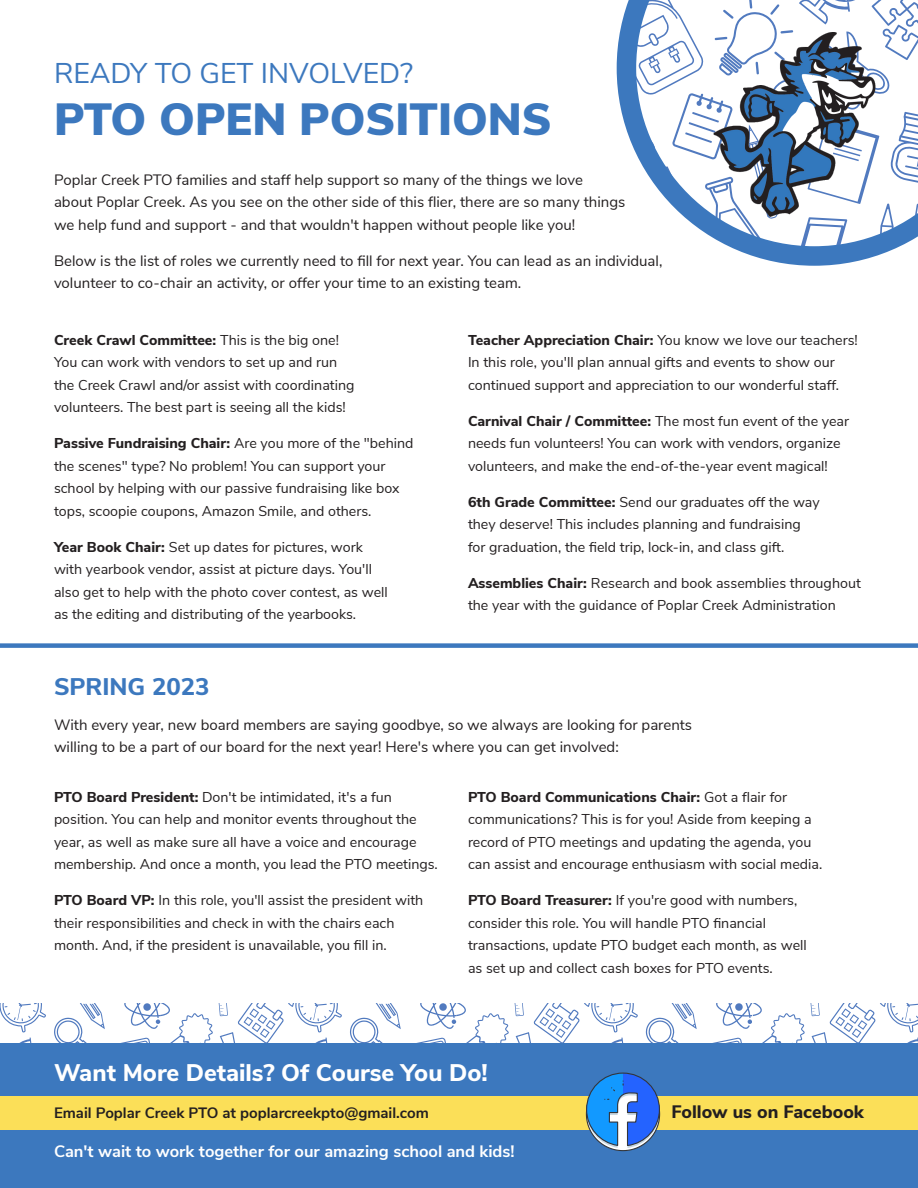
<style>
.page{position:relative;width:918px;height:1188px;background:#fff}
.page>*{position:absolute;margin:0;border:0;box-sizing:border-box;transform-origin:0 0}
.t1{font:900 45px "Nunito Sans";color:#3c78be}
.t2{font:28.5px "Nunito Sans";color:#3c78be}
.t3{font:800 24px "Nunito Sans";color:#fff}
.t4{font:800 24px "Nunito Sans";color:#3c78be}
.t5{font:800 18px "Nunito Sans";color:#231f20}
.t6{font:700 16.5px "Nunito Sans";color:#fff}
.t7{font:15px/22.5px "Nunito Sans";color:#231f20}
.t8{font:700 15px "Nunito Sans";color:#231f20}
.t9{font:14.25px/22.5px "Nunito Sans";color:#231f20}
.s1{font-weight:800}
</style>
<div class="page">
<div style="left:0;top:1043px;width:918px;height:145px;background:#3c78be"></div>
<svg style="left:0;top:1004px;width:918px;height:148px"></svg>
<div style="left:0;top:643px;width:918px;height:5px;background:#3c78be"></div>
<svg style="left:617px;top:0;width:301px;height:266px"></svg>
<img style="left:699px;top:32px;width:187px;height:193px">
<h2 class="t2" style="left:54px;top:52px;width:360px">READY TO GET INVOLVED?</h2>
<h1 class="t1" style="left:54px;top:87px;width:499px">PTO OPEN POSITIONS</h1>
<p class="t7" style="left:54px;top:167px;width:573px">Poplar Creek PTO families and staff help support so many of the things we love<br>about Poplar Creek. As you see on the other side of this flier, there are so many things we help fund and support - and that wouldn't happen without people like you!</p>
<p class="t7" style="left:54px;top:248px;width:610px">Below is the list of roles we currently need to fill for next year. You can lead as an individual, volunteer to co-chair an activity, or offer your time to an existing team.</p>
<p class="t9" style="left:54px;top:327px;width:302px"><span class="s1">Creek Crawl Committee:</span> This is the big one!<br>You can work with vendors to set up and run the Creek Crawl and/or assist with coordinating volunteers. The best part is seeing all the kids!</p>
<p class="t9" style="left:54px;top:431px;width:361px"><span class="s1">Passive Fundraising Chair:</span> Are you more of the "behind the scenes" type? No problem! You can support your school by helping with our passive fundraising like box tops, scoopie coupons, Amazon Smile, and others.</p>
<p class="t9" style="left:54px;top:534px;width:335px"><span class="s1">Year Book Chair:</span> Set up dates for pictures, work with yearbook vendor, assist at picture days. You'll also get to help with the photo cover contest, as well as the editing and distributing of the yearbooks.</p>
<p class="t9" style="left:468px;top:327px;width:391px"><span class="s1">Teacher Appreciation Chair:</span> You know we love our teachers!<br>In this role, you'll plan annual gifts and events to show our continued support and appreciation to our wonderful staff.</p>
<p class="t9" style="left:468px;top:408px;width:383px"><span class="s1">Carnival Chair / Committee:</span> The most fun event of the year needs fun volunteers! You can work with vendors, organize volunteers, and make the end-of-the-year event magical!</p>
<p class="t9" style="left:468px;top:489px;width:353px"><span class="s1">6th Grade Committee:</span> Send our graduates off the way they deserve! This includes planning and fundraising for graduation, the field trip, lock-in, and class gift.</p>
<p class="t9" style="left:468px;top:570px;width:394px"><span class="s1">Assemblies Chair:</span> Research and book assemblies throughout the year with the guidance of Poplar Creek Administration</p>
<h3 class="t4" style="left:54px;top:669px;width:157px">SPRING 2023</h3>
<p class="t7" style="left:54px;top:712px;width:640px">With every year, new board members are saying goodbye, so we always are looking for parents willing to be a part of our board for the next year! Here's where you can get involved:</p>
<p class="t9" style="left:54px;top:785px;width:385px"><span class="s1">PTO Board President:</span> Don't be intimidated, it's a fun position. You can help and monitor events throughout the year, as well as make sure all have a voice and encourage membership. And once a month, you lead the PTO meetings.</p>
<p class="t9" style="left:54px;top:888px;width:371px"><span class="s1">PTO Board VP:</span> In this role, you'll assist the president with their responsibilities and check in with the chairs each month. And, if the president is unavailable, you fill in.</p>
<p class="t9" style="left:468px;top:785px;width:356px"><span class="s1">PTO Board Communications Chair:</span> Got a flair for communications? This is for you! Aside from keeping a record of PTO meetings and updating the agenda, you can assist and encourage enthusiasm with social media.</p>
<p class="t9" style="left:468px;top:888px;width:340px"><span class="s1">PTO Board Treasurer:</span> If you're good with numbers, consider this role. You will handle PTO financial transactions, update PTO budget each month, as well as set up and collect cash boxes for PTO events.</p>
<h3 class="t3" style="left:54px;top:1055px;width:435px">Want More Details? Of Course You Do!</h3>
<p class="t8" style="left:54px;top:1102px;width:376px">Email Poplar Creek PTO at poplarcreekpto@gmail.com</p>
<p class="t6" style="left:54px;top:1139px;width:462px">Can't wait to work together for our amazing school and kids!</p>
<p class="t5" style="left:671px;top:1098px;width:194px">Follow us on Facebook</p>
</div>
